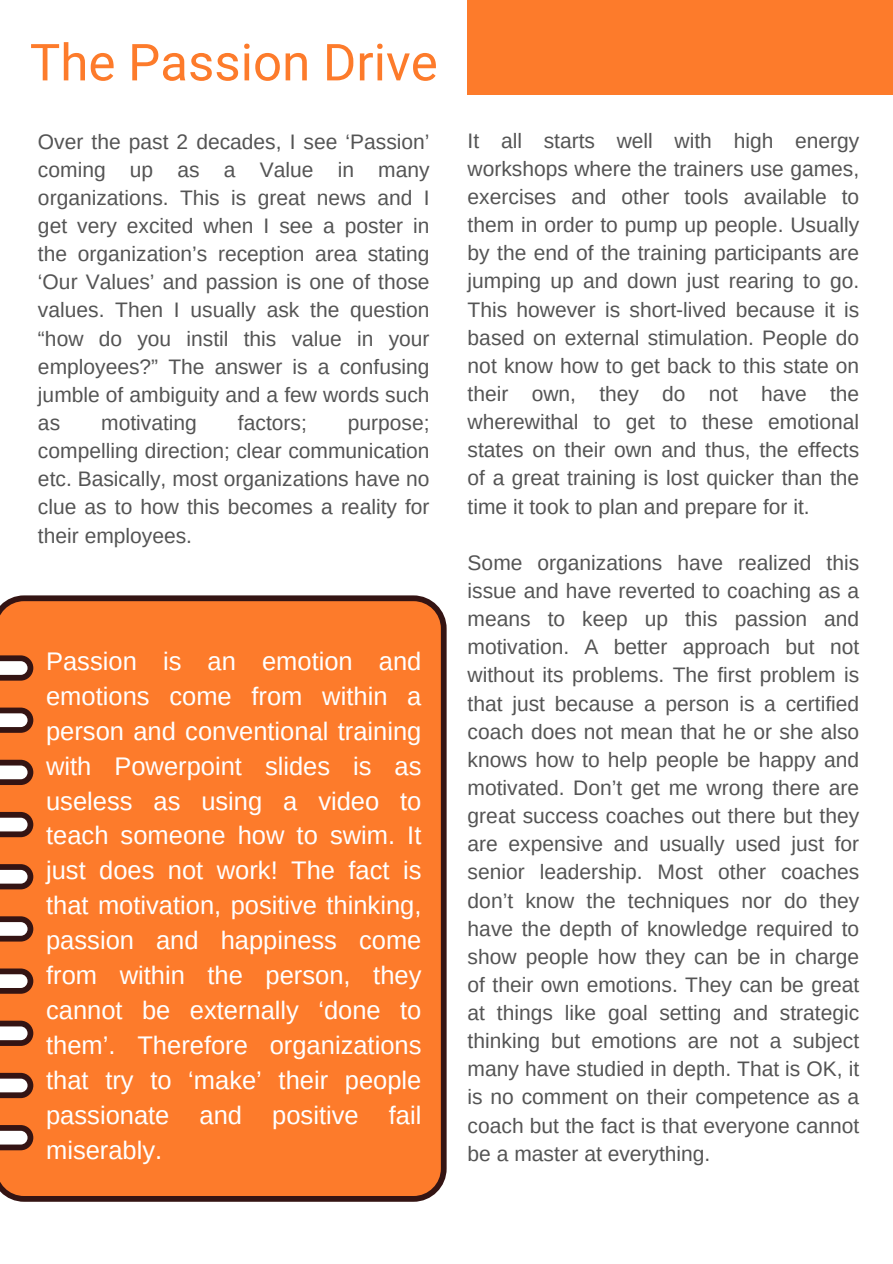
<style>
.page{position:relative;width:893px;height:1264px;background:#fff}
.page>*{position:absolute;margin:0;border:0;box-sizing:border-box;transform-origin:0 0}
.t1{font:51px "Roboto";color:#fd7b2b}
.t2{font:25.5px/34.8px "Arimo";color:#fff;text-align:justify}
.t3{font:21px/28.2px "Arimo";color:#545454;text-align:justify}
</style>
<div class="page">
<div style="left:467px;top:0;width:425px;height:94px;background:#fd7b2b"></div>
<div style="left:0;top:595px;width:446px;height:606px;background:#fd7b2b"></div>
<svg style="left:0;top:655px;width:33px;height:25px"></svg>
<svg style="left:0;top:707px;width:33px;height:25px"></svg>
<svg style="left:0;top:759px;width:33px;height:26px"></svg>
<svg style="left:0;top:812px;width:33px;height:25px"></svg>
<svg style="left:0;top:864px;width:33px;height:25px"></svg>
<svg style="left:0;top:916px;width:33px;height:25px"></svg>
<svg style="left:0;top:968px;width:33px;height:25px"></svg>
<svg style="left:0;top:1020px;width:33px;height:25px"></svg>
<svg style="left:0;top:1072px;width:33px;height:26px"></svg>
<svg style="left:0;top:1125px;width:33px;height:25px"></svg>
<h1 class="t1" style="left:30px;top:33px;width:409px">The Passion Drive</h1>
<p class="t3" style="left:38px;top:127px;width:393px">Over the past 2 decades, I see ‘Passion’ coming up as a Value in many organizations. This is great news and I get very excited when I see a poster in the organization’s reception area stating ‘Our Values’ and passion is one of those values. Then I usually ask the question “how do you instil this value in your employees?” The answer is a confusing jumble of ambiguity and a few words such as</p>
<p class="t3" style="left:101px;top:408px;width:97px">motivating</p>
<p class="t3" style="left:238px;top:408px;width:70px">factors;</p>
<p class="t3" style="left:38px;top:408px;width:393px;text-indent:310px">purpose; compelling direction; clear communication etc. Basically, most organizations have no clue as to how this becomes a reality for their employees.</p>
<p class="t2" style="left:46px;top:643px;width:377px">Passion is an emotion and emotions come from within a person and conventional training with Powerpoint slides is as useless as using a video to teach someone how to swim. It just does not work! The fact is that motivation, positive thinking, passion and happiness come from within the person, they cannot be externally ‘done to them’. Therefore organizations that try to ‘make’ their people passionate and positive fail miserably.</p>
<h2 class="t3" style="left:467px;top:126px;width:393px">It all starts well with high energy workshops where the trainers use games, exercises and other tools available to them in order to pump up people. Usually by the end of the training participants are jumping up and down just rearing to go.<br>This however is short-lived because it is based on external stimulation. People do not know how to get back to this state on their own, they do not have the wherewithal to get to these emotional states on their own and thus, the effects of a great training is lost quicker than the time it took to plan and prepare for it.</h2>
<p class="t3" style="left:467px;top:548px;width:393px">Some organizations have realized this issue and have reverted to coaching as a means to keep up this passion and motivation. A better approach but not without its problems. The first problem is that just because a person is a certified coach does not mean that he or she also knows how to help people be happy and motivated. Don’t get me wrong there are great success coaches out there but they are expensive and usually used just for senior leadership. Most other coaches don’t know the techniques nor do they have the depth of knowledge required to show people how they can be in charge of their own emotions. They can be great at things like goal setting and strategic thinking but emotions are not a subject many have studied in depth. That is OK, it is no comment on their competence as a coach but the fact is that everyone cannot be a master at everything.</p>
</div>
